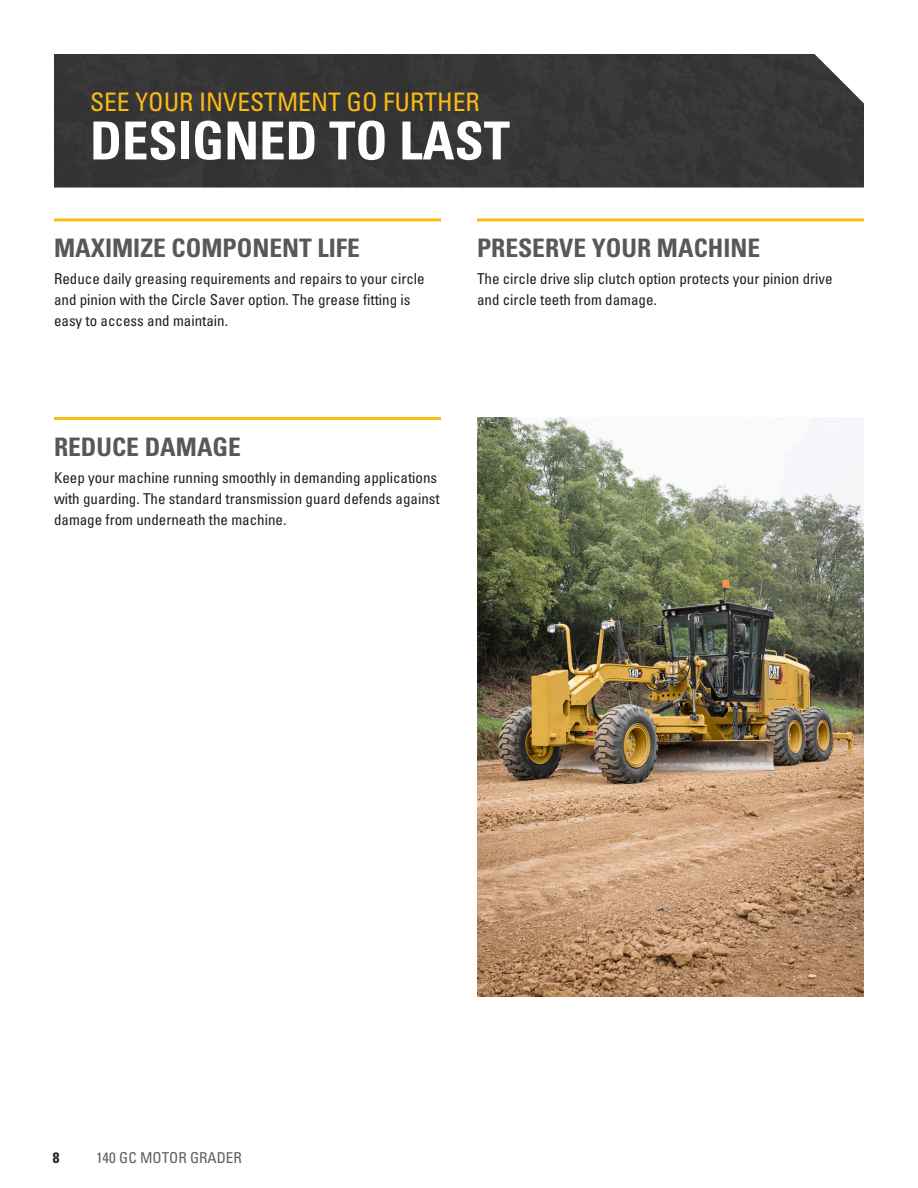
<style>
.page{position:relative;width:918px;height:1188px;background:#fff}
.page>*{position:absolute;margin:0;border:0;box-sizing:border-box;transform-origin:0 0}
.Headline_large_white{font:52.5px "Univers LTCYR 67 Bold Cond";color:#fff}
.Benefit_subhead_gray{font:25.5px "Univers LTCYR 67 Bold Cond";color:#57585a}
.Subhead_small_yellow{font:condensed 25.5px "Univers LTCYR 57";color:#fcba13}
.Body_copy{font:condensed 15px/21px "Univers LTCYR 57";color:#231f20}
.t1{font:condensed 15px "Univers LTCYR 57";color:#5d6163}
.t2{font:15px "Univers LTCYR 67 Bold Cond";color:#231f20}
</style>
<div class="page">
<img style="left:477px;top:417px;width:387px;height:580px">
<div style="left:54px;top:54px;width:810px;height:134px;background:#353536"></div>
<hr style="left:54px;top:218px;width:387px;height:3px;background:#fcba13">
<hr style="left:54px;top:417px;width:387px;height:3px;background:#fcba13">
<hr style="left:477px;top:218px;width:387px;height:3px;background:#fcba13">
<p class="Subhead_small_yellow" style="left:90px;top:86px;width:391px">SEE YOUR INVESTMENT GO FURTHER</p>
<p class="Headline_large_white" style="left:90px;top:109px;width:421px">DESIGNED TO LAST</p>
<p class="Benefit_subhead_gray" style="left:54px;top:233px;width:307px">MAXIMIZE COMPONENT LIFE</p>
<p class="Body_copy" style="left:54px;top:268px;width:372px">Reduce daily greasing requirements and repairs to your circle and pinion with the Circle Saver option. The grease fitting is easy to access and maintain.</p>
<p class="Benefit_subhead_gray" style="left:477px;top:233px;width:285px">PRESERVE YOUR MACHINE</p>
<p class="Body_copy" style="left:477px;top:268px;width:357px">The circle drive slip clutch option protects your pinion drive and circle teeth from damage.</p>
<p class="Benefit_subhead_gray" style="left:54px;top:431px;width:188px">REDUCE DAMAGE</p>
<p class="Body_copy" style="left:54px;top:467px;width:387px">Keep your machine running smoothly in demanding applications with guarding. The standard transmission guard defends against damage from underneath the machine.</p>
<p class="t2" style="left:53px;top:1148px;width:8px">8</p>
<p class="t1" style="left:96px;top:1148px;width:147px">140 GC MOTOR GRADER</p>
</div>
